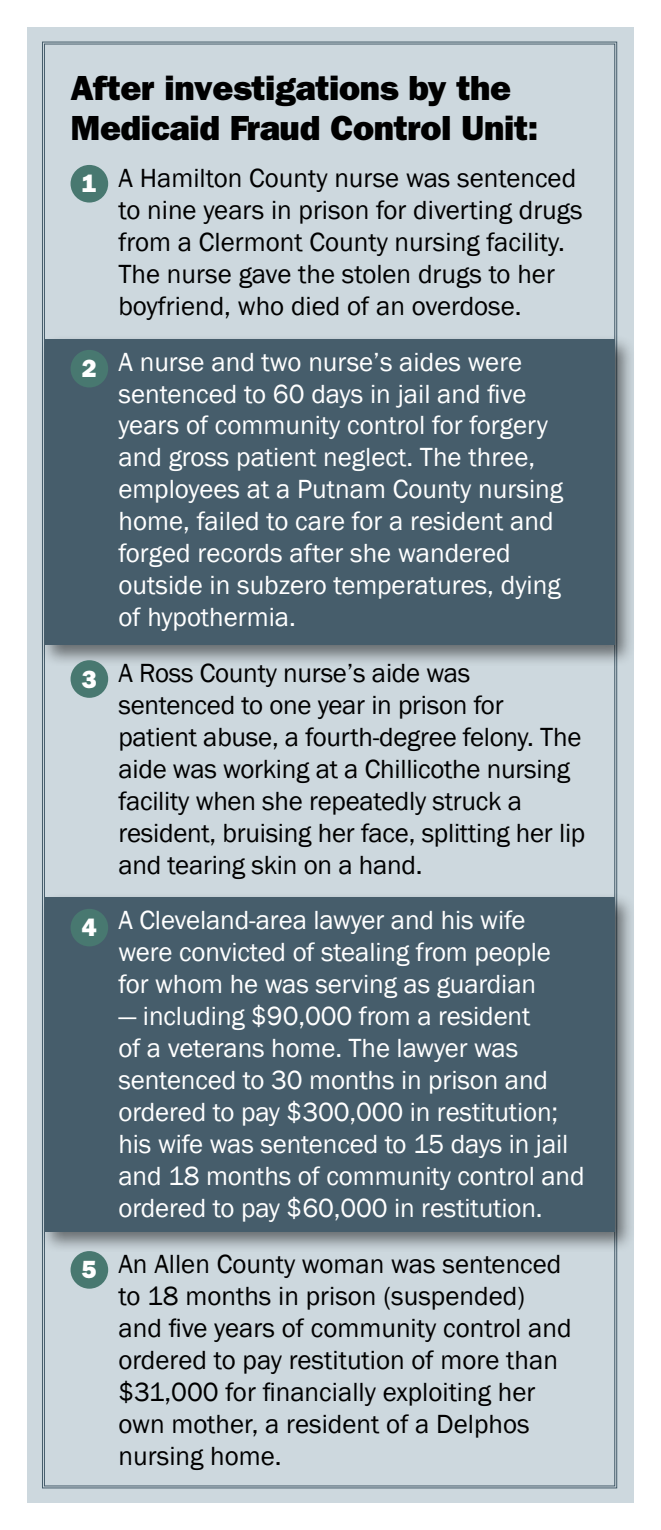
<style>
.page{position:relative;width:661px;height:1530px;background:#fff}
.page>*{position:absolute;margin:0;border:0;box-sizing:border-box;transform-origin:0 0}
.t1{font:35px/40px "ITC Franklin Gothic Std Hvy";letter-spacing:-.01em;color:#000}
.t2{font:27px/32px "Franklin Gothic";color:#000}
.t3{font:27px/32px "Franklin Gothic";letter-spacing:-.005em;color:#fff}
</style>
<div class="page">
<div style="left:27px;top:27px;width:607px;height:1476px;background:#cdd8de"></div>
<div style="left:42px;top:42px;width:575px;height:1446px;background:#cdd8de"></div>
<div style="left:39px;top:334px;width:597px;height:333px;background:#000;opacity:.5"></div>
<div style="left:45px;top:339px;width:569px;height:306px;background:#465d6b"></div>
<div style="left:38px;top:892px;width:598px;height:362px;background:#000;opacity:.5"></div>
<div style="left:44px;top:897px;width:570px;height:335px;background:#465d6b"></div>
<div style="left:71px;top:165px;width:37px;height:38px;background:#487870;border-radius:50%"></div>
<div style="left:71px;top:350px;width:37px;height:37px;background:#487870;border-radius:50%"></div>
<div style="left:71px;top:660px;width:37px;height:38px;background:#487870;border-radius:50%"></div>
<div style="left:71px;top:909px;width:37px;height:37px;background:#487870;border-radius:50%"></div>
<div style="left:71px;top:1251px;width:37px;height:38px;background:#487870;border-radius:50%"></div>
<p class="t1" style="left:71px;top:68px;width:469px">After investigations by the<br>Medicaid Fraud Control Unit:</p>
<p class="t2" style="left:118px;top:163px;width:465px;text-indent:-37px"><sub>1</sub> A Hamilton County nurse was sentenced to nine years in prison for diverting drugs from a Clermont County nursing facility.<br>The nurse gave the stolen drugs to her boyfriend, who died of an overdose.</p>
<p class="t3" style="left:118px;top:346px;width:446px;text-indent:-37px"><sub>2</sub> A nurse and two nurse’s aides were sentenced to 60 days in jail and five years of community control for forgery and gross patient neglect. The three, employees at a Putnam County nursing home, failed to care for a resident and forged records after she wandered outside in subzero temperatures, dying of hypothermia.</p>
<p class="t2" style="left:118px;top:657px;width:468px;text-indent:-37px"><sub>3</sub> A Ross County nurse’s aide was sentenced to one year in prison for patient abuse, a fourth-degree felony. The aide was working at a Chillicothe nursing facility when she repeatedly struck a resident, bruising her face, splitting her lip and tearing skin on a hand.</p>
<p class="t3" style="left:118px;top:905px;width:434px;text-indent:-37px"><sub>4</sub> A Cleveland-area lawyer and his wife were convicted of stealing from people for whom he was serving as guardian</p>
<p class="t3" style="left:118px;top:1001px;width:467px">— including $90,000 from a resident<br>of a veterans home. The lawyer was sentenced to 30 months in prison and ordered to pay $300,000 in restitution; his wife was sentenced to 15 days in jail and 18 months of community control and ordered to pay $60,000 in restitution.</p>
<p class="t2" style="left:118px;top:1248px;width:454px;text-indent:-37px"><sub>5</sub> An Allen County woman was sentenced to 18 months in prison (suspended) and five years of community control and ordered to pay restitution of more than $31,000 for financially exploiting her own mother, a resident of a Delphos nursing home.</p>
</div>
